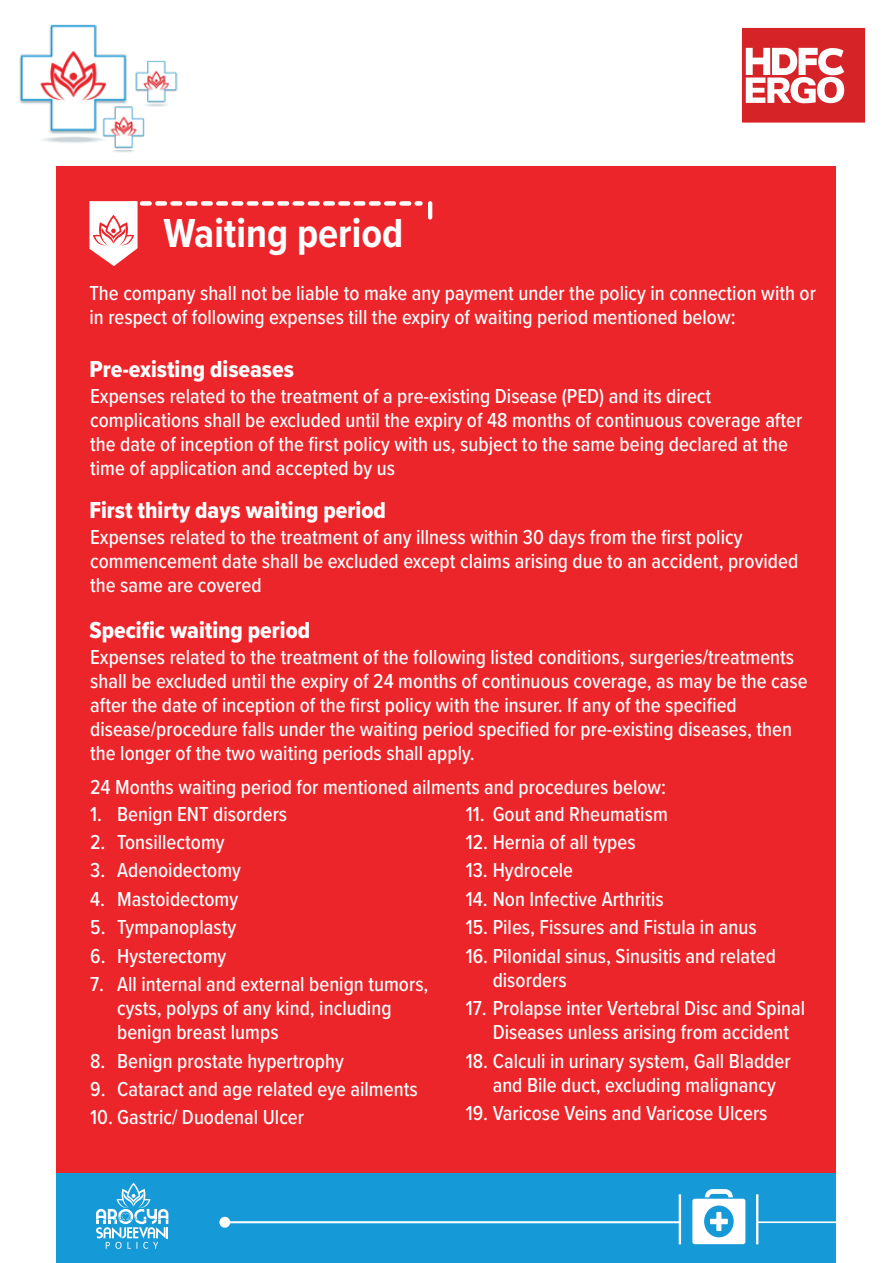
<style>
.page{position:relative;width:893px;height:1263px;background:#fff}
.page>*{position:absolute;margin:0;border:0;box-sizing:border-box;transform-origin:0 0}
.t1{font:700 42px "Proxima Nova Cond";color:#fff}
.t2{font:24px "Proxima Nova Cond Extrabld";color:#fff}
.t3{font:500 21px/24px "Proxima Nova Cond";color:#fff}
</style>
<div class="page">
<div style="left:57px;top:167px;width:779px;height:1010px;background:#ec252a"></div>
<hr style="left:428px;top:201px;width:4px;height:19px;background:#fff;border-radius:2px">
<svg style="left:89px;top:201px;width:331px;height:65px"></svg>
<div style="left:56px;top:1173px;width:780px;height:90px;background:#169ad7"></div>
<svg style="left:692px;top:1189px;width:53px;height:55px"></svg>
<hr style="left:225px;top:1221px;width:455px;height:2px;background:#fff">
<hr style="left:679px;top:1194px;width:2px;height:50px;background:#fff">
<hr style="left:757px;top:1221px;width:79px;height:2px;background:#fff">
<hr style="left:756px;top:1194px;width:2px;height:50px;background:#fff">
<div style="left:219px;top:1217px;width:11px;height:11px;background:#fff;border-radius:50%"></div>
<svg style="left:96px;top:1182px;width:72px;height:67px"></svg>
<div style="left:740px;top:26px;width:127px;height:98px;background:#d52328;border:2px solid #fff"></div>
<svg style="left:746px;top:48px;width:98px;height:55px"></svg>
<img style="left:19px;top:24px;width:167px;height:150px">
<h1 class="t1" style="left:163px;top:202px;width:241px">Waiting period</h1>
<p class="t3" style="left:89px;top:280px;width:728px">The company shall not be liable to make any payment under the policy in connection with or in respect of following expenses till the expiry of waiting period mentioned below:</p>
<p class="t2" style="left:89px;top:351px;width:206px">Pre-existing diseases</p>
<p class="t3" style="left:90px;top:383px;width:714px">Expenses related to the treatment of a pre-existing Disease (PED) and its direct complications shall be excluded until the expiry of 48 months of continuous coverage after the date of inception of the first policy with us, subject to the same being declared at the time of application and accepted by us</p>
<p class="t2" style="left:89px;top:492px;width:298px">First thirty days waiting period</p>
<p class="t3" style="left:90px;top:524px;width:710px">Expenses related to the treatment of any illness within 30 days from the first policy commencement date shall be excluded except claims arising due to an accident, provided the same are covered</p>
<p class="t2" style="left:89px;top:612px;width:222px">Specific waiting period</p>
<p class="t3" style="left:90px;top:644px;width:719px">Expenses related to the treatment of the following listed conditions, surgeries/treatments shall be excluded until the expiry of 24 months of continuous coverage, as may be the case after the date of inception of the first policy with the insurer. If any of the specified disease/procedure falls under the waiting period specified for pre-existing diseases, then the longer of the two waiting periods shall apply.</p>
<p class="t3" style="left:90px;top:775px;width:577px">24 Months waiting period for mentioned ailments and procedures below:</p>
<p class="t3" style="left:90px;top:801px;width:199px">1. Benign ENT disorders</p>
<p class="t3" style="left:90px;top:829px;width:136px">2. Tonsillectomy</p>
<p class="t3" style="left:90px;top:858px;width:152px">3. Adenoidectomy</p>
<p class="t3" style="left:90px;top:886px;width:150px">4. Mastoidectomy</p>
<p class="t3" style="left:90px;top:914px;width:148px">5. Tympanoplasty</p>
<p class="t3" style="left:90px;top:943px;width:138px">6. Hysterectomy</p>
<p class="t3" style="left:117px;top:971px;width:313px;text-indent:-27px">7. All internal and external benign tumors, cysts, polyps of any kind, including benign breast lumps</p>
<p class="t3" style="left:90px;top:1048px;width:255px">8. Benign prostate hypertrophy</p>
<p class="t3" style="left:90px;top:1076px;width:329px">9. Cataract and age related eye ailments</p>
<p class="t3" style="left:90px;top:1104px;width:215px">10. Gastric/ Duodenal Ulcer</p>
<p class="t3" style="left:466px;top:801px;width:204px">11. Gout and Rheumatism</p>
<p class="t3" style="left:466px;top:829px;width:171px">12. Hernia of all types</p>
<p class="t3" style="left:466px;top:858px;width:109px">13. Hydrocele</p>
<p class="t3" style="left:466px;top:886px;width:200px">14. Non Infective Arthritis</p>
<p class="t3" style="left:466px;top:914px;width:292px">15. Piles, Fissures and Fistula in anus</p>
<p class="t3" style="left:493px;top:943px;width:285px;text-indent:-27px">16. Pilonidal sinus, Sinusitis and related disorders</p>
<p class="t3" style="left:466px;top:995px;width:341px;text-align:center">17. Prolapse inter Vertebral Disc and Spinal<br>Diseases unless arising from accident</p>
<p class="t3" style="left:466px;top:1048px;width:326px;text-align:center">18. Calculi in urinary system, Gall Bladder and Bile duct, excluding malignancy</p>
<p class="t3" style="left:466px;top:1100px;width:303px">19. Varicose Veins and Varicose Ulcers</p>
</div>
